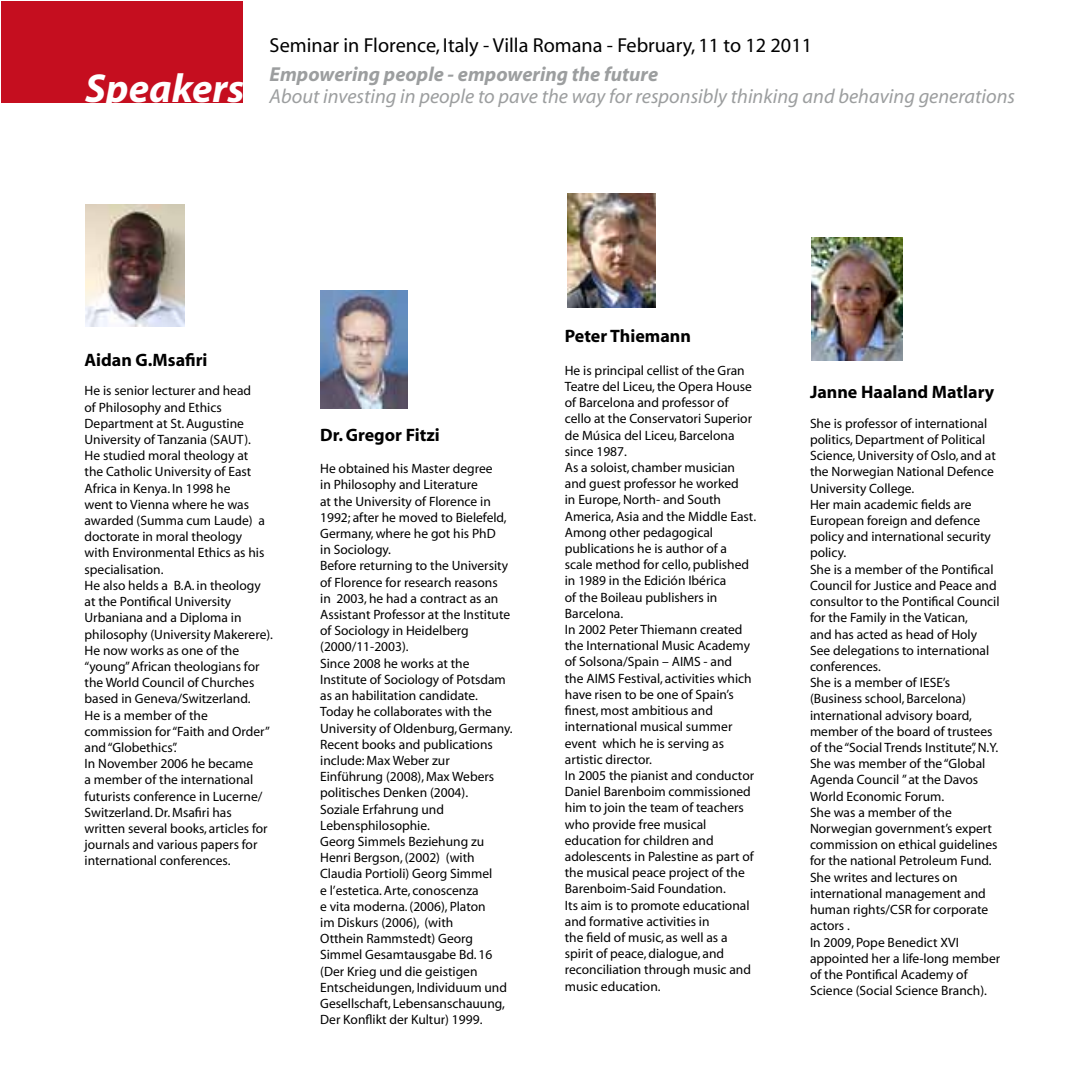
<style>
.page{position:relative;width:1085px;height:1085px;background:#fff}
.page>*{position:absolute;margin:0;border:0;box-sizing:border-box;transform-origin:0 0}
.t1{font:italic 700 40.5px "Myriad";color:#fff}
.t2{font:italic 20.25px "Myriad";color:#9c9e9f}
.t3{font:20.25px "Myriad";color:#000}
.t4{font:italic 700 20.25px "Myriad";color:#9c9e9f}
.t5{font:700 18px "Myriad";color:#000}
.t6{font:13.5px/16.2px "Myriad";color:#000}
</style>
<div class="page">
<div style="left:1px;top:1px;width:242px;height:102px;background:#c50e1f"></div>
<img style="left:811px;top:238px;width:91px;height:122px">
<img style="left:567px;top:193px;width:88px;height:115px">
<img style="left:86px;top:204px;width:98px;height:122px">
<img style="left:320px;top:290px;width:88px;height:118px">
<h1 class="t1" style="left:85px;top:67px;width:161px">Speakers</h1>
<h2 class="t3" style="left:269px;top:35px;width:544px">Seminar in Florence, Italy - Villa Romana - February, 11 to 12 2011</h2>
<h2 class="t4" style="left:269px;top:63px;width:390px">Empowering people - empowering the future</h2>
<h2 class="t2" style="left:269px;top:86px;width:746px">About investing in people to pave the way for responsibly thinking and behaving generations</h2>
<h3 class="t5" style="left:85px;top:350px;width:124px">Aidan G.Msafiri</h3>
<p class="t6" style="left:85px;top:383px;width:190px">He is senior lecturer and head<br>of Philosophy and Ethics<br>Department at St. Augustine<br>University of Tanzania (SAUT).<br>He studied moral theology at<br>the Catholic University of East<br>Africa in Kenya. In 1998 he<br>went to Vienna where he was awarded (Summa cum Laude) a doctorate in moral theology<br>with Environmental Ethics as his specialisation.<br>He also helds a B.A. in theology at the Pontifical University<br>Urbaniana and a Diploma in philosophy (University Makerere).<br>He now works as one of the “young” African theologians for the World Council of Churches based in Geneva/Switzerland.<br>He is a member of the commission for “Faith and Order” and “Globethics”.<br>In November 2006 he became<br>a member of the international futurists conference in Lucerne/<br>Switzerland. Dr. Msafiri has written several books, articles for journals and various papers for international conferences.</p>
<h3 class="t5" style="left:320px;top:425px;width:121px">Dr. Gregor Fitzi</h3>
<p class="t6" style="left:320px;top:461px;width:194px">He obtained his Master degree<br>in Philosophy and Literature<br>at the University of Florence in<br>1992; after he moved to Bielefeld,<br>Germany, where he got his PhD<br>in Sociology.<br>Before returning to the University of Florence for research reasons<br>in 2003, he had a contract as an<br>Assistant Professor at the Institute of Sociology in Heidelberg (2000/11-2003).<br>Since 2008 he works at the<br>Institute of Sociology of Potsdam as an habilitation candidate.<br>Today he collaborates with the<br>University of Oldenburg, Germany.<br>Recent books and publications include: Max Weber zur<br>Einführung (2008), Max Webers politisches Denken (2004).<br>Soziale Erfahrung und<br>Lebensphilosophie.<br>Georg Simmels Beziehung zu<br>Henri Bergson, (2002) (with<br>Claudia Portioli) Georg Simmel<br>e l’estetica. Arte, conoscenza<br>e vita moderna. (2006), Platon<br>im Diskurs (2006), (with<br>Otthein Rammstedt) Georg<br>Simmel Gesamtausgabe Bd. 16 (Der Krieg und die geistigen<br>Entscheidungen, Individuum und<br>Gesellschaft, Lebensanschauung,<br>Der Konflikt der Kultur) 1999.</p>
<h3 class="t5" style="left:564px;top:327px;width:128px">Peter Thiemann</h3>
<p class="t6" style="left:564px;top:362px;width:193px">He is principal cellist of the Gran<br>Teatre del Liceu, the Opera House of Barcelona and professor of cello at the Conservatori Superior de Música del Liceu, Barcelona since 1987.<br>As a soloist, chamber musician and guest professor he worked<br>in Europe, North- and South<br>America, Asia and the Middle East.<br>Among other pedagogical publications he is author of a scale method for cello, published in 1989 in the Edición Ibérica<br>of the Boileau publishers in<br>Barcelona.<br>In 2002 Peter Thiemann created the International Music Academy of Solsona/Spain – AIMS - and<br>the AIMS Festival, activities which have risen to be one of Spain’s finest, most ambitious and international musical summer event which he is serving as artistic director.<br>In 2005 the pianist and conductor<br>Daniel Barenboim commissioned him to join the team of teachers who provide free musical education for children and adolescents in Palestine as part of the musical peace project of the<br>Barenboim-Said Foundation.<br>Its aim is to promote educational and formative activities in<br>the field of music, as well as a spirit of peace, dialogue, and reconciliation through music and music education.</p>
<h3 class="t5" style="left:809px;top:382px;width:186px">Janne Haaland Matlary</h3>
<p class="t6" style="left:809px;top:415px;width:192px">She is professor of international politics, Department of Political<br>Science, University of Oslo, and at the Norwegian National Defence<br>University College.<br>Her main academic fields are<br>European foreign and defence policy and international security policy.<br>She is a member of the Pontifical<br>Council for Justice and Peace and consultor to the Pontifical Council for the Family in the Vatican,<br>and has acted as head of Holy<br>See delegations to international conferences.<br>She is a member of IESE’s (Business school, Barcelona) international advisory board, member of the board of trustees of the “Social Trends Institute”, N.Y.<br>She was member of the “Global<br>Agenda Council ” at the Davos<br>World Economic Forum.<br>She was a member of the<br>Norwegian government’s expert commission on ethical guidelines for the national Petroleum Fund.<br>She writes and lectures on international management and human rights/CSR for corporate actors .<br>In 2009, Pope Benedict XVI appointed her a life-long member of the Pontifical Academy of<br>Science (Social Science Branch).</p>
</div>
